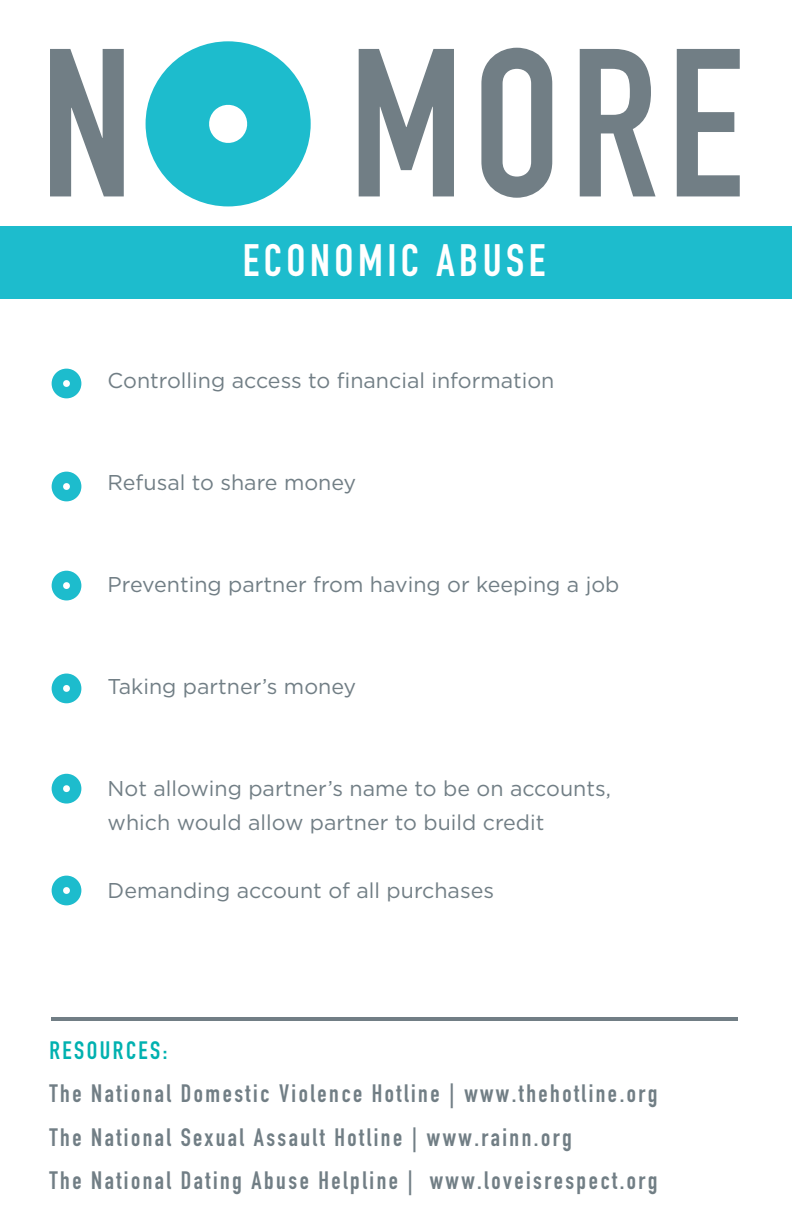
<style>
.page{position:relative;width:792px;height:1224px;background:#fff}
.page>*{position:absolute;margin:0;border:0;box-sizing:border-box;transform-origin:0 0}
.t1{font:44.8px "DIN Engschrift";letter-spacing:.1em;color:#fff}
.t2{font:24.8px/43.2px "DIN Engschrift";letter-spacing:.1em;color:#717e85}
.t3{font:24.8px "DIN Engschrift";letter-spacing:.1em;color:#00b1b0}
.t4{font:21.4px/34px "Gotham";color:#717e85}
</style>
<div class="page">
<div style="left:0;top:226px;width:792px;height:73px;background:#1dbccd"></div>
<svg style="left:359px;top:49px;width:95px;height:147px"></svg>
<svg style="left:481px;top:48px;width:71px;height:150px"></svg>
<svg style="left:580px;top:49px;width:76px;height:147px"></svg>
<svg style="left:677px;top:49px;width:63px;height:147px"></svg>
<svg style="left:146px;top:41px;width:165px;height:165px"></svg>
<svg style="left:50px;top:49px;width:74px;height:147px"></svg>
<svg style="left:52px;top:369px;width:29px;height:29px"></svg>
<svg style="left:52px;top:472px;width:29px;height:29px"></svg>
<svg style="left:52px;top:571px;width:29px;height:29px"></svg>
<svg style="left:52px;top:674px;width:29px;height:29px"></svg>
<svg style="left:52px;top:774px;width:29px;height:30px"></svg>
<svg style="left:52px;top:876px;width:29px;height:29px"></svg>
<hr style="left:51px;top:1017px;width:687px;height:4px;background:#717e85">
<h1 class="t1" style="left:243px;top:234px;width:304px">ECONOMIC ABUSE</h1>
<p class="t4" style="left:108px;top:363px;width:448px">Controlling access to financial information</p>
<p class="t4" style="left:108px;top:465px;width:250px">Refusal to share money</p>
<p class="t4" style="left:108px;top:567px;width:513px">Preventing partner from having or keeping a job</p>
<p class="t4" style="left:108px;top:669px;width:250px">Taking partner’s money</p>
<p class="t4" style="left:108px;top:771px;width:505px">Not allowing partner’s name to be on accounts, which would allow partner to build credit</p>
<p class="t4" style="left:108px;top:873px;width:388px">Demanding account of all purchases</p>
<p class="t3" style="left:49px;top:1036px;width:119px">RESOURCES:</p>
<p class="t2" style="left:49px;top:1072px;width:610px">The National Domestic Violence Hotline | www.thehotline.org<br>The National Sexual Assault Hotline | www.rainn.org<br>The National Dating Abuse Helpline | www.loveisrespect.org</p>
</div>
